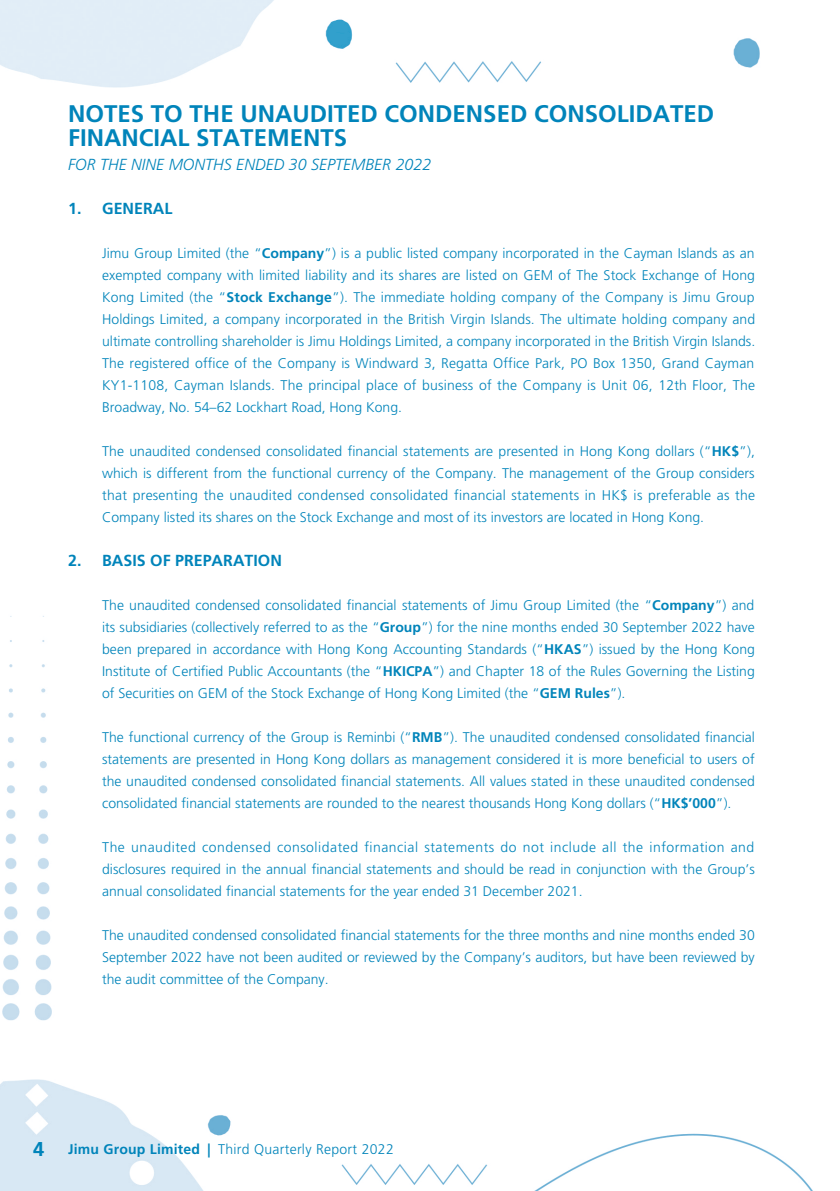
<style>
.page{position:relative;width:840px;height:1191px;background:#fff}
.page>*{position:absolute;margin:0;border:0;box-sizing:border-box;transform-origin:0 0}
.t1{font:700 24px/24px "Frutiger LT Std";color:#0084ba}
.t2{font:italic 300 16px "Frutiger LT Std";color:#0084ba}
.t3{font:700 16px "Frutiger LT Std";color:#0084ba}
.t4{font:300 14px/22px "Frutiger LT Std";color:#0084ba;text-align:justify}
.t5{font:300 14px "Frutiger LT Std";letter-spacing:.02em;color:#0084ba}
.s1{font-weight:700}
.s2{font-weight:700;font-size:20px}
</style>
<div class="page">
<img style="left:0;top:0;width:813px;height:1191px">
<h1 class="t1" style="left:68px;top:102px;width:647px">NOTES TO THE UNAUDITED CONDENSED CONSOLIDATED<br>FINANCIAL STATEMENTS</h1>
<p class="t2" style="left:68px;top:155px;width:364px">FOR THE NINE MONTHS ENDED 30 SEPTEMBER 2022</p>
<p class="t3" style="left:68px;top:199px;width:106px">1. GENERAL</p>
<p class="t4" style="left:102px;top:242px;width:654px">Jimu Group Limited (the “<span class="s1">Company</span>”) is a public listed company incorporated in the Cayman Islands as an exempted company with limited liability and its shares are listed on GEM of The Stock Exchange of Hong Kong Limited (the “<span class="s1">Stock Exchange</span>”). The immediate holding company of the Company is Jimu Group Holdings Limited, a company incorporated in the British Virgin Islands. The ultimate holding company and ultimate controlling shareholder is Jimu Holdings Limited, a company incorporated in the British Virgin Islands.<br>The registered office of the Company is Windward 3, Regatta Office Park, PO Box 1350, Grand Cayman KY1-1108, Cayman Islands. The principal place of business of the Company is Unit 06, 12th Floor, The Broadway, No. 54–62 Lockhart Road, Hong Kong.</p>
<p class="t4" style="left:102px;top:440px;width:654px">The unaudited condensed consolidated financial statements are presented in Hong Kong dollars (“<span class="s1">HK$</span>”), which is different from the functional currency of the Company. The management of the Group considers that presenting the unaudited condensed consolidated financial statements in HK$ is preferable as the Company listed its shares on the Stock Exchange and most of its investors are located in Hong Kong.</p>
<p class="t3" style="left:68px;top:551px;width:215px">2. BASIS OF PREPARATION</p>
<p class="t4" style="left:102px;top:594px;width:654px">The unaudited condensed consolidated financial statements of Jimu Group Limited (the “<span class="s1">Company</span>”) and its subsidiaries (collectively referred to as the “<span class="s1">Group</span>”) for the nine months ended 30 September 2022 have been prepared in accordance with Hong Kong Accounting Standards (“<span class="s1">HKAS</span>”) issued by the Hong Kong Institute of Certified Public Accountants (the “<span class="s1">HKICPA</span>”) and Chapter 18 of the Rules Governing the Listing of Securities on GEM of the Stock Exchange of Hong Kong Limited (the “<span class="s1">GEM Rules</span>”).</p>
<p class="t4" style="left:102px;top:726px;width:654px">The functional currency of the Group is Reminbi (“<span class="s1">RMB</span>”). The unaudited condensed consolidated financial statements are presented in Hong Kong dollars as management considered it is more beneficial to users of the unaudited condensed consolidated financial statements. All values stated in these unaudited condensed consolidated financial statements are rounded to the nearest thousands Hong Kong dollars (“<span class="s1">HK$’000</span>”).</p>
<p class="t4" style="left:102px;top:836px;width:653px">The unaudited condensed consolidated financial statements do not include all the information and disclosures required in the annual financial statements and should be read in conjunction with the Group’s annual consolidated financial statements for the year ended 31 December 2021.</p>
<p class="t4" style="left:102px;top:924px;width:653px">The unaudited condensed consolidated financial statements for the three months and nine months ended 30<br>September 2022 have not been audited or reviewed by the Company’s auditors, but have been reviewed by the audit committee of the Company.</p>
<p class="t5" style="left:33px;top:1141px;width:362px"><span class="s2">4</span> <span class="s1">Jimu Group Limited |</span> Third Quarterly Report 2022</p>
</div>
